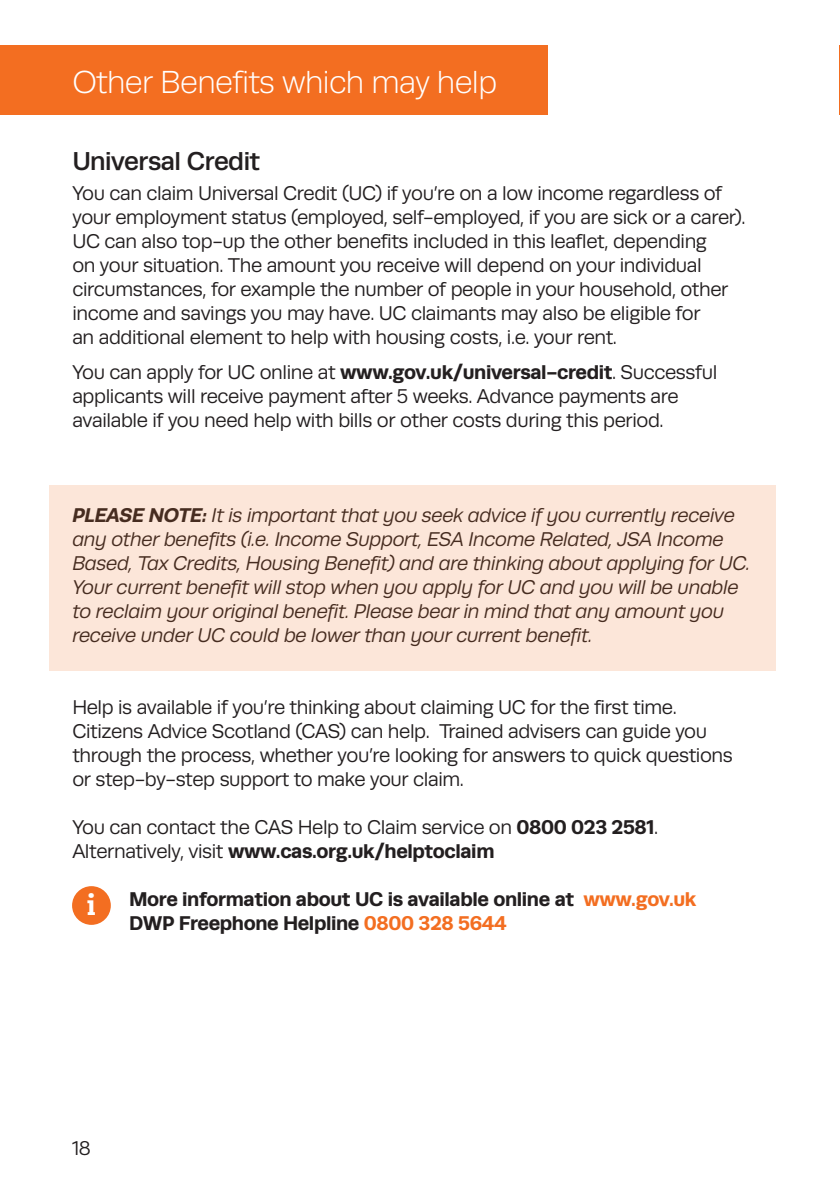
<style>
.page{position:relative;width:840px;height:1191px;background:#fff}
.page>*{position:absolute;margin:0;border:0;box-sizing:border-box;transform-origin:0 0}
.t1{font:300 32px "Runda";letter-spacing:-.02em;color:#fff}
.t2{font:800 28px "Caecilia LT Pro 85";color:#fff}
.t3{font:500 26px "Runda";letter-spacing:-.02em;color:#231f20}
.t4{font:20px/24px "Runda";letter-spacing:-.02em;color:#231f20}
.t5{font:italic 20px/24px "Runda";letter-spacing:-.02em;color:#231f20}
.t6{font:700 20px/24px "Runda";letter-spacing:-.02em;color:#231f20}
.s1{font-weight:700}
.s2{color:#f36e21}
</style>
<div class="page">
<div style="left:0;top:45px;width:546px;height:70px;background:#f36e21"></div>
<div style="left:72px;top:886px;width:39px;height:39px;background:#f36e21;border-radius:50%"></div>
<hr style="left:839px;top:45px;width:1px;height:70px;background:#f36e21">
<div style="left:50px;top:485px;width:725px;height:186px;background:#fce6d9"></div>
<p class="t1" style="left:72px;top:64px;width:426px">Other Benefits which may help</p>
<p class="t3" style="left:72px;top:146px;width:189px">Universal Credit</p>
<p class="t4" style="left:72px;top:181px;width:674px">You can claim Universal Credit (UC) if you’re on a low income regardless of your employment status (employed, self-employed, if you are sick or a carer).<br>UC can also top-up the other benefits included in this leaflet, depending<br>on your situation. The amount you receive will depend on your individual circumstances, for example the number of people in your household, other income and savings you may have. UC claimants may also be eligible for<br>an additional element to help with housing costs, i.e. your rent.</p>
<p class="t4" style="left:72px;top:360px;width:646px">You can apply for UC online at <span class="s1">www.gov.uk/universal-credit</span>. Successful applicants will receive payment after 5 weeks. Advance payments are available if you need help with bills or other costs during this period.</p>
<p class="t5" style="left:72px;top:503px;width:679px"><span class="s1">PLEASE NOTE:</span> It is important that you seek advice if you currently receive any other benefits (i.e. Income Support, ESA Income Related, JSA Income Based, Tax Credits, Housing Benefit) and are thinking about applying for UC.<br>Your current benefit will stop when you apply for UC and you will be unable to reclaim your original benefit. Please bear in mind that any amount you receive under UC could be lower than your current benefit.</p>
<p class="t4" style="left:72px;top:695px;width:661px">Help is available if you’re thinking about claiming UC for the first time.<br>Citizens Advice Scotland (CAS) can help. Trained advisers can guide you through the process, whether you’re looking for answers to quick questions or step-by-step support to make your claim.</p>
<p class="t4" style="left:72px;top:815px;width:587px">You can contact the CAS Help to Claim service on <span class="s1">0800 023 2581</span>.<br>Alternatively, visit <span class="s1">www.cas.org.uk/helptoclaim</span></p>
<p class="t6" style="left:129px;top:887px;width:568px">More information about UC is available online at <span class="s2">www.gov.uk<br></span>DWP Freephone Helpline <span class="s2">0800 328 5644</span></p>
<p class="t2" style="left:87px;top:885px;width:11px">i</p>
<p class="t4" style="left:72px;top:1136px;width:20px">18</p>
</div>
